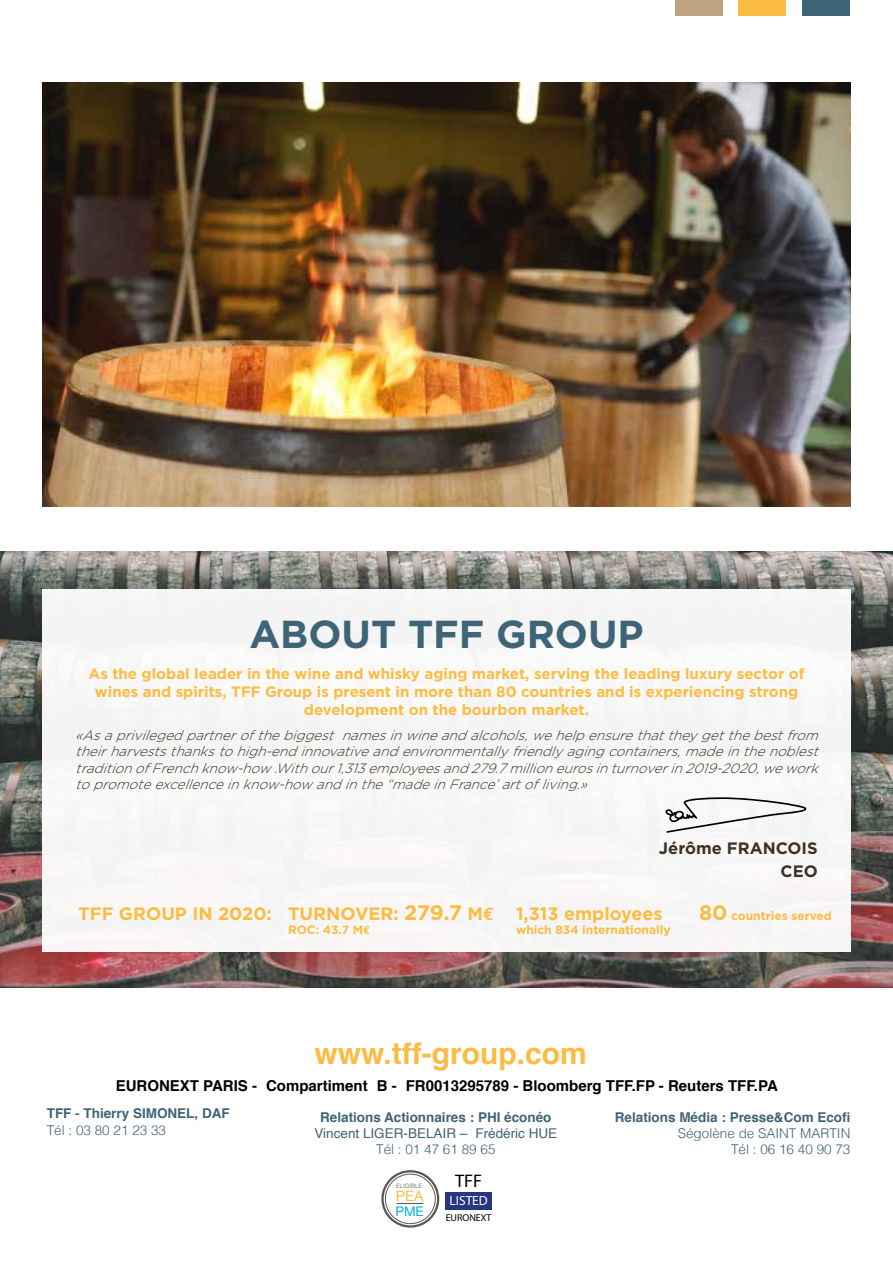
<style>
.page{position:relative;width:893px;height:1263px;background:#fff}
.page>*{position:absolute;margin:0;border:0;box-sizing:border-box;transform-origin:0 0}
.t1{font:700 39px "Gotham";color:#406477}
.t2{font:700 30px "Helvetica";color:#fbbc43}
.t3{font:18.3px "Myriad Pro";color:#000}
.t4{font:700 18px "Gotham";color:#fbbc43}
.t5{font:700 16.5px/22.5px "Gotham";color:#3d3124;text-align:right}
.t6{font:700 15px/18px "Gotham";color:#fbbc43;text-align:center}
.t7{font:700 15px "Helvetica";color:#000}
.t8{font:14.4px "Helvetica Neue";color:#fbbc43}
.t9{font:italic 300 13.5px/16.5px "Gotham";color:#3d3124;text-align:justify}
.t10{font:700 13.5px "Helvetica";color:#406477}
.t11{font:300 13.5px/16.2px "Helvetica";color:#406477;text-align:right}
.t12{font:13.5px "Helvetica";color:#406477}
.t13{font:13.35px "Helvetica Neue";color:#00b1eb}
.t14{font:13.2px "Myriad Pro";color:#fff}
.t15{font:700 12px "Gotham";color:#fbbc43}
.t16{font:9.9px "Myriad Pro";color:#000}
.t17{font:300 6px "Helvetica";color:#575756}
.s1{font-size:21px}
.s2{font-family:"Euro Mono Std"}
</style>
<div class="page">
<div style="left:675px;top:0;width:47px;height:15px;background:#bda37f"></div>
<div style="left:739px;top:0;width:47px;height:15px;background:#fbbc43"></div>
<div style="left:802px;top:0;width:47px;height:15px;background:#406477"></div>
<svg style="left:383px;top:1171px;width:55px;height:55px"></svg>
<div style="left:381px;top:1170px;width:58px;height:57px;border:2px solid #575756;border-radius:50%"></div>
<div style="left:385px;top:1174px;width:50px;height:49px;background:#fff;border-radius:50%"></div>
<div style="left:385px;top:1173px;width:51px;height:51px;border:1px solid #575756;border-radius:50%"></div>
<div style="left:445px;top:1192px;width:47px;height:17px;background:#283583"></div>
<svg style="left:397px;top:1203px;width:26px;height:1px"></svg>
<img style="left:43px;top:83px;width:807px;height:423px">
<img style="left:0;top:552px;width:893px;height:435px">
<div style="left:43px;top:589px;width:807px;height:362px;background:#f6f6f6"></div>
<svg style="left:665px;top:797px;width:141px;height:36px"></svg>
<h1 class="t1" style="left:249px;top:612px;width:396px">ABOUT TFF GROUP</h1>
<p class="t6" style="left:88px;top:664px;width:718px">As the global leader in the wine and whisky aging market, serving the leading luxury sector of wines and spirits, TFF Group is present in more than 80 countries and is experiencing strong development on the bourbon market.</p>
<p class="t9" style="left:75px;top:726px;width:749px">«Asaprivilegedpartnerofthebiggest namesinwineandalcohols,wehelpensurethattheygetthebestfrom theirharveststhankstohigh-endinnovativeandenvironmentallyfriendlyagingcontainers,madeinthenoblest traditionofFrenchknow-how .Withour1,313employeesand279.7millioneurosinturnoverin2019-2020,wework topromoteexcellenceinknow-how andinthe“madeinFrance’artofliving.»</p>
<p class="t5" style="left:659px;top:837px;width:160px">Jérôme FRANCOIS<br>CEO</p>
<h3 class="t4" style="left:78px;top:903px;width:586px">TFF GROUP IN 2020: TURNOVER: <span class="s1">279.7</span> M<span class="s2">€</span> 1,313 employees</h3>
<p class="t15" style="left:699px;top:909px;width:135px"><span class="s1">80</span> countries served</p>
<p class="t15" style="left:288px;top:923px;width:84px">ROC: 43.7 M<span class="s2">€</span></p>
<p class="t15" style="left:516px;top:923px;width:156px">which 834 internationally</p>
<h2 class="t2" style="left:315px;top:1029px;width:274px">www.tff-group.com</h2>
<p class="t7" style="left:116px;top:1073px;width:664px">EURONEXT PARIS - Compartiment B - FR0013295789 - Bloomberg TFF.FP - Reuters TFF.PA</p>
<p class="t10" style="left:47px;top:1103px;width:185px">TFF - Thierry SIMONEL, DAF</p>
<p class="t11" style="left:47px;top:1121px;width:121px">Tél : 03 80 21 23 33</p>
<p class="t10" style="left:320px;top:1106px;width:233px">Relations Actionnaires : PHI éconéo</p>
<p class="t12" style="left:314px;top:1122px;width:244px">Vincent LIGER-BELAIR – Frédéric HUE</p>
<p class="t11" style="left:376px;top:1140px;width:121px">Tél : 01 47 61 89 65</p>
<p class="t17" style="left:396px;top:1181px;width:28px">ELIGIBLE</p>
<p class="t8" style="left:396px;top:1186px;width:29px">PEA</p>
<p class="t13" style="left:395px;top:1201px;width:30px">PME</p>
<h3 class="t3" style="left:455px;top:1170px;width:29px">TFF</h3>
<p class="t14" style="left:450px;top:1193px;width:40px">LISTED</p>
<p class="t16" style="left:446px;top:1212px;width:47px">EURONEXT</p>
<p class="t10" style="left:615px;top:1106px;width:237px">Relations Média : Presse&amp;Com Ecofi</p>
<p class="t11" style="left:678px;top:1124px;width:174px">Ségolène de SAINT MARTIN<br>Tél : 06 16 40 90 73</p>
</div>
